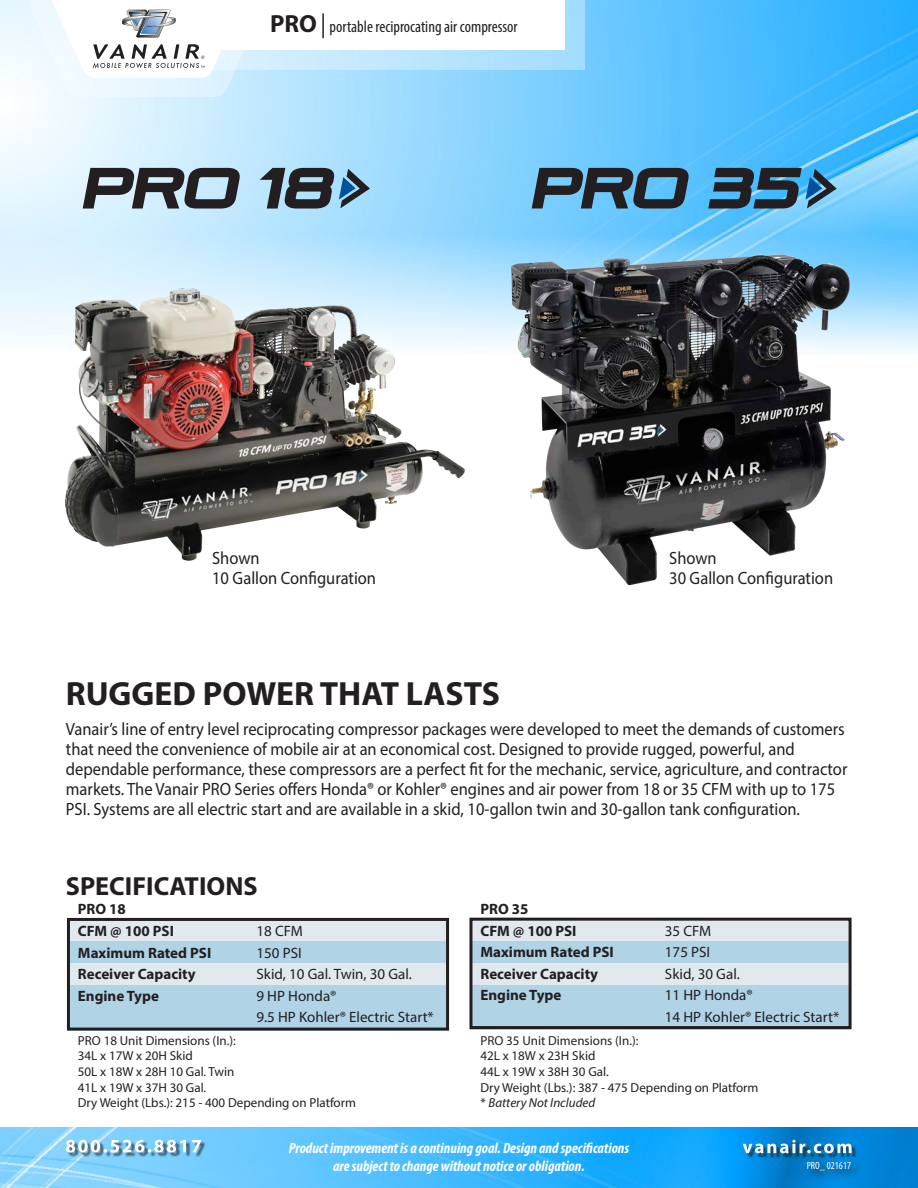
<style>
.page{position:relative;width:918px;height:1188px;background:#fff}
.page>*{position:absolute;margin:0;border:0;box-sizing:border-box;transform-origin:0 0}
.t1{font:700 33.75px "Myriad Pro";color:#231f20}
.t2{font:700 26.25px "Myriad Pro";color:#231f20}
.t3{font:17.85px/19.8px "Myriad Pro";color:#231f20;scale:.93 1}
.t4{font:condensed 16.5px "Myriad Pro";color:#231f20}
.t5{font:15px/21.6px "Myriad Pro";color:#231f20}
.t6{font:700 15px/21.6px "Myriad Pro";color:#231f20}
.t7{font:italic 700 condensed 15px/18px "Myriad Pro";color:#fff;text-align:center}
.t8{font:13.05px "Myriad Pro";color:#231f20}
.t9{font:italic 13.05px "Myriad Pro";color:#231f20}
.t10{font:condensed 10.5px "Myriad Pro";color:#fff}
.s1{font-weight:700;font-stretch:normal;font-size:24.9px}
.s2{font-size:24.9px}
.s3{font-style:normal}
</style>
<div class="page">
<img style="left:0;top:1127px;width:918px;height:61px">
<img style="left:0;top:0;width:918px;height:185px">
<svg style="left:0;top:185px;width:918px;height:166px;background:#aadffe"></svg>
<svg style="left:273px;top:0;width:312px;height:69px;background:#b6e4fe"></svg>
<div style="left:202px;top:0;width:362px;height:50px;background:#fff"></div>
<div style="left:744px;top:1141px;width:113px;height:17px;background:#231f20;opacity:.66"></div>
<svg style="left:743px;top:1140px;width:109px;height:13px"></svg>
<svg style="left:804px;top:1159px;width:59px;height:24px"></svg>
<div style="left:67px;top:1141px;width:139px;height:17px;background:#231f20;opacity:.66"></div>
<svg style="left:66px;top:1140px;width:135px;height:13px"></svg>
<div style="left:68px;top:1008px;width:380px;height:22px;background:#b0d3e5"></div>
<div style="left:68px;top:919px;width:380px;height:23px;background:#e2e9ee"></div>
<div style="left:68px;top:941px;width:380px;height:23px;background:#b0d3e5"></div>
<div style="left:68px;top:964px;width:380px;height:22px;background:#e2e9ee"></div>
<div style="left:68px;top:986px;width:380px;height:22px;background:#b0d3e5"></div>
<div style="left:67px;top:918px;width:382px;height:113px;border:3px solid #231f20"></div>
<img style="left:51px;top:278px;width:423px;height:283px">
<img style="left:474px;top:239px;width:426px;height:347px">
<svg style="left:83px;top:168px;width:157px;height:41px;background:#6b757c"></svg>
<svg style="left:260px;top:168px;width:110px;height:41px;background:#61798a"></svg>
<svg style="left:532px;top:168px;width:157px;height:40px;background:#40637a"></svg>
<svg style="left:708px;top:168px;width:129px;height:41px;background:#3a6987"></svg>
<svg style="left:20px;top:0;width:253px;height:98px"></svg>
<div style="left:470px;top:1008px;width:381px;height:22px;background:#b0d3e5"></div>
<div style="left:470px;top:919px;width:381px;height:23px;background:#e2e9ee"></div>
<div style="left:470px;top:941px;width:381px;height:23px;background:#b0d3e5"></div>
<div style="left:470px;top:963px;width:381px;height:23px;background:#e2e9ee"></div>
<div style="left:470px;top:985px;width:381px;height:23px;background:#b0d3e5"></div>
<div style="left:469px;top:918px;width:383px;height:111px;border:3px solid #231f20"></div>
<p class="t4" style="left:270px;top:17px;width:249px"><span class="s1">PRO</span> <span class="s2">|</span> portable reciprocating air compressor</p>
<p class="t3" style="left:212px;top:548px;width:53px">Shown</p>
<p class="t3" style="left:212px;top:568px;width:178px">10 Gallon Configuration</p>
<p class="t1" style="left:66px;top:671px;width:436px">RUGGED POWER THAT LASTS</p>
<p class="t3" style="left:669px;top:548px;width:53px">Shown</p>
<p class="t3" style="left:669px;top:568px;width:178px">30 Gallon Configuration</p>
<p class="t3" style="left:66px;top:719px;width:842px">Vanair’s line of entry level reciprocating compressor packages were developed to meet the demands of customers that need the convenience of mobile air at an economical cost. Designed to provide rugged, powerful, and dependable performance, these compressors are a perfect fit for the mechanic, service, agriculture, and contractor markets. The Vanair PRO Series offers Honda® or Kohler® engines and air power from 18 or 35 CFM with up to 175<br>PSI. Systems are all electric start and are available in a skid, 10-gallon twin and 30-gallon tank configuration.</p>
<p class="t2" style="left:66px;top:869px;width:193px">SPECIFICATIONS</p>
<p class="t6" style="left:78px;top:898px;width:98px">PRO 18<br>CFM @ 100 PSI</p>
<p class="t5" style="left:256px;top:920px;width:48px">18 CFM</p>
<p class="t6" style="left:78px;top:941px;width:135px">Maximum Rated PSI</p>
<p class="t5" style="left:256px;top:941px;width:47px">150 PSI</p>
<p class="t6" style="left:78px;top:963px;width:119px">Receiver Capacity</p>
<p class="t5" style="left:256px;top:963px;width:157px">Skid, 10 Gal. Twin, 30 Gal.</p>
<p class="t6" style="left:78px;top:984px;width:83px">Engine Type</p>
<p class="t5" style="left:256px;top:985px;width:82px">9 HP Honda®</p>
<p class="t5" style="left:256px;top:1006px;width:179px">9.5 HP Kohler® Electric Start*</p>
<p class="t8" style="left:78px;top:1032px;width:160px">PRO 18 Unit Dimensions (In.):</p>
<p class="t8" style="left:78px;top:1048px;width:116px">34L x 17W x 20H Skid</p>
<p class="t8" style="left:78px;top:1064px;width:158px">50L x 18W x 28H 10 Gal. Twin</p>
<p class="t8" style="left:78px;top:1079px;width:130px">41L x 19W x 37H 30 Gal.</p>
<p class="t8" style="left:78px;top:1095px;width:280px">Dry Weight (Lbs.): 215 - 400 Depending on Platform</p>
<p class="t6" style="left:480px;top:898px;width:98px">PRO 35<br>CFM @ 100 PSI</p>
<p class="t5" style="left:665px;top:920px;width:48px">35 CFM</p>
<p class="t6" style="left:480px;top:941px;width:135px">Maximum Rated PSI</p>
<p class="t5" style="left:665px;top:941px;width:47px">175 PSI</p>
<p class="t6" style="left:480px;top:962px;width:119px">Receiver Capacity</p>
<p class="t5" style="left:665px;top:963px;width:76px">Skid, 30 Gal.</p>
<p class="t6" style="left:480px;top:984px;width:83px">Engine Type</p>
<p class="t5" style="left:665px;top:984px;width:176px">11 HP Honda®<br>14 HP Kohler® Electric Start*</p>
<p class="t8" style="left:480px;top:1032px;width:160px">PRO 35 Unit Dimensions (In.):</p>
<p class="t8" style="left:480px;top:1048px;width:116px">42L x 18W x 23H Skid</p>
<p class="t8" style="left:480px;top:1064px;width:130px">44L x 19W x 38H 30 Gal.</p>
<p class="t8" style="left:480px;top:1079px;width:280px">Dry Weight (Lbs.): 387 - 475 Depending on Platform</p>
<p class="t9" style="left:480px;top:1095px;width:116px"><span class="s3">*</span> Battery Not Included</p>
<p class="t7" style="left:289px;top:1139px;width:342px">Product improvement is a continuing goal. Design and specifications are subject to change without notice or obligation.</p>
<p class="t10" style="left:807px;top:1159px;width:46px">PRO_ 021617</p>
</div>
